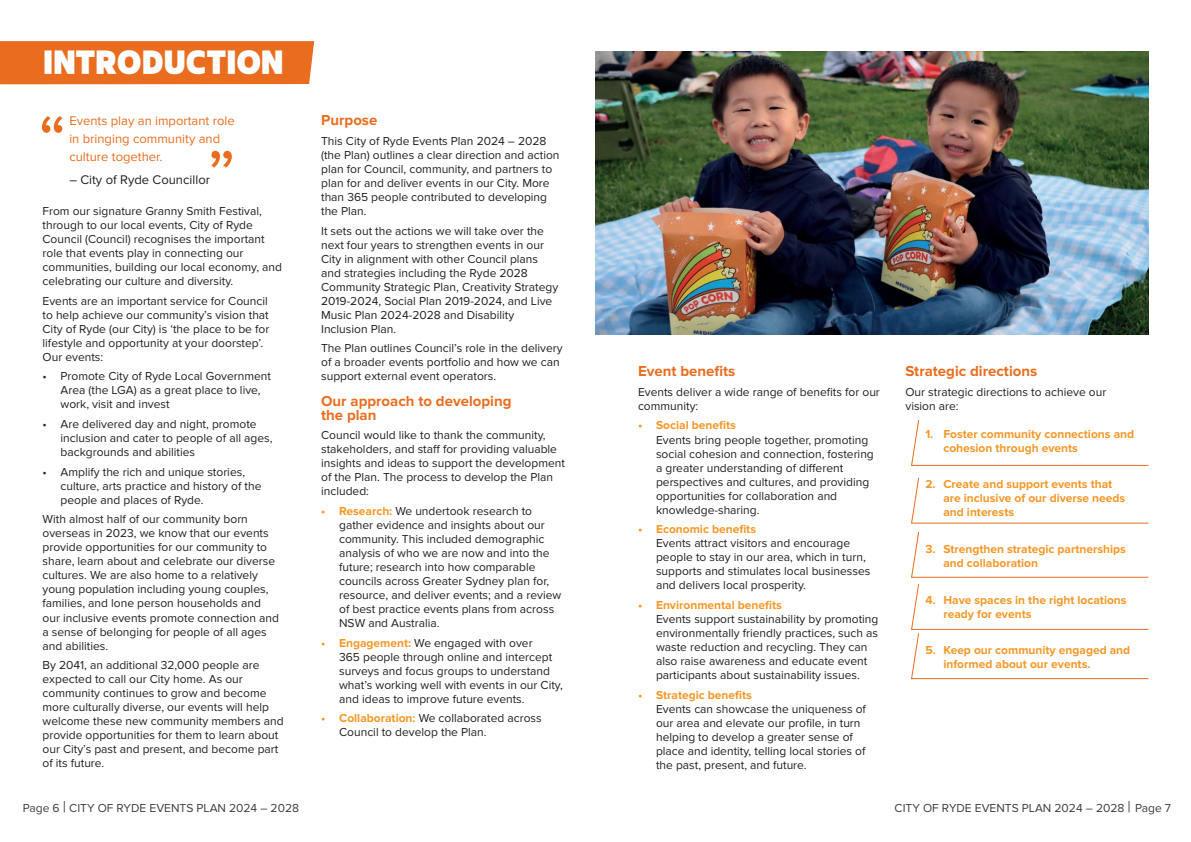
<style>
.page{position:relative;width:1191px;height:842px;background:#fff}
.page>*{position:absolute;margin:0;border:0;box-sizing:border-box;transform-origin:0 0}
.t1{font:74px "Proxima Nova";color:#ea6d1f}
.t2{font:26px "TT Supersize Bk";color:#fff}
.t3{font:700 15px/14px "Proxima Nova";color:#ea6d1f}
.t4{font:13px/18px "Proxima Nova";color:#ea6d1f}
.t5{font:13px "Proxima Nova";color:#231f20}
.t6{font:12px/14px "Proxima Nova";color:#231f20}
.t7{font:700 12px/14px "Proxima Nova";color:#f79727}
.t8{font:12px "Proxima Nova";color:#3e3e3f}
.s1{font-weight:700;color:#f79727}
.s2{font-size:16px}
</style>
<div class="page">
<div style="left:0;top:41px;width:314px;height:43px;background:#ea6d1f"></div>
<svg style="left:911px;top:477px;width:238px;height:47px"></svg>
<svg style="left:911px;top:420px;width:238px;height:46px"></svg>
<svg style="left:911px;top:531px;width:238px;height:149px"></svg>
<img style="left:595px;top:51px;width:553px;height:284px">
<h2 class="t2" style="left:43px;top:49px;width:242px">INTRODUCTION</h2>
<h1 class="t1" style="left:38px;top:99px;width:30px">“</h1>
<p class="t4" style="left:69px;top:112px;width:167px">Events play an important role in bringing community and culture together.</p>
<p class="t5" style="left:69px;top:172px;width:142px">– City of Ryde Councillor</p>
<h1 class="t1" style="left:207px;top:134px;width:30px">”</h1>
<p class="t6" style="left:43px;top:204px;width:221px">From our signature Granny Smith Festival,</p>
<p class="t6" style="left:43px;top:218px;width:241px">through to our local events, City of Ryde Council (Council) recognises the important role that events play in connecting our communities, building our local economy, and celebrating our culture and diversity.</p>
<p class="t6" style="left:43px;top:294px;width:228px">Events are an important service for Council to help achieve our community’s vision that City of Ryde (our City) is ‘the place to be for lifestyle and opportunity at your doorstep’.<br>Our events:</p>
<p class="t6" style="left:61px;top:370px;width:212px;text-indent:-18px">• Promote City of Ryde Local Government<br>Area (the LGA) as a great place to live, work, visit and invest</p>
<p class="t6" style="left:61px;top:417px;width:213px;text-indent:-18px">• Are delivered day and night, promote inclusion and cater to people of all ages, backgrounds and abilities</p>
<p class="t6" style="left:61px;top:465px;width:202px;text-indent:-18px">• Amplify the rich and unique stories, culture, arts practice and history of the people and places of Ryde.</p>
<p class="t6" style="left:43px;top:513px;width:238px">With almost half of our community born overseas in 2023, we know that our events provide opportunities for our community to share, learn about and celebrate our diverse cultures. We are also home to a relatively young population including young couples, families, and lone person households and our inclusive events promote connection and a sense of belonging for people of all ages and abilities.</p>
<p class="t6" style="left:43px;top:659px;width:243px">By 2041, an additional 32,000 people are expected to call our City home. As our community continues to grow and become more culturally diverse, our events will help welcome these new community members and provide opportunities for them to learn about our City’s past and present, and become part of its future.</p>
<p class="t3" style="left:321px;top:114px;width:58px">Purpose</p>
<p class="t6" style="left:321px;top:134px;width:240px">This City of Ryde Events Plan 2024 – 2028 (the Plan) outlines a clear direction and action plan for Council, community, and partners to plan for and deliver events in our City. More than 365 people contributed to developing the Plan.</p>
<p class="t6" style="left:321px;top:224px;width:239px">It sets out the actions we will take over the next four years to strengthen events in our City in alignment with other Council plans and strategies including the Ryde 2028<br>Community Strategic Plan, Creativity Strategy 2019-2024, Social Plan 2019-2024, and Live Music Plan 2024-2028 and Disability Inclusion Plan.</p>
<p class="t6" style="left:321px;top:342px;width:243px">The Plan outlines Council’s role in the delivery of a broader events portfolio and how we can support external event operators.</p>
<p class="t3" style="left:321px;top:394px;width:192px">Our approach to developing the plan</p>
<p class="t6" style="left:321px;top:429px;width:245px">Council would like to thank the community, stakeholders, and staff for providing valuable insights and ideas to support the development of the Plan. The process to develop the Plan included:</p>
<p class="t6" style="left:339px;top:504px;width:224px;text-indent:-18px"><span class="s1">• Research:</span> We undertook research to gather evidence and insights about our community. This included demographic analysis of who we are now and into the future; research into how comparable councils across Greater Sydney plan for, resource, and deliver events; and a review of best practice events plans from across NSW and Australia.</p>
<p class="t6" style="left:339px;top:636px;width:225px;text-indent:-18px"><span class="s1">• Engagement:</span> We engaged with over<br>365 people through online and intercept surveys and focus groups to understand what’s working well with events in our City, and ideas to improve future events.</p>
<p class="t6" style="left:339px;top:712px;width:204px;text-indent:-18px"><span class="s1">• Collaboration:</span> We collaborated across<br>Council to develop the Plan.</p>
<p class="t3" style="left:638px;top:365px;width:99px">Event benefits</p>
<p class="t6" style="left:638px;top:385px;width:243px">Events deliver a wide range of benefits for our community:</p>
<p class="t7" style="left:638px;top:419px;width:99px">• Social benefits</p>
<p class="t6" style="left:656px;top:433px;width:219px">Events bring people together, promoting social cohesion and connection, fostering a greater understanding of different perspectives and cultures, and providing opportunities for collaboration and knowledge-sharing.</p>
<p class="t7" style="left:638px;top:523px;width:120px">• Economic benefits</p>
<p class="t6" style="left:656px;top:537px;width:216px">Events attract visitors and encourage people to stay in our area, which in turn, supports and stimulates local businesses and delivers local prosperity.</p>
<p class="t7" style="left:638px;top:598px;width:145px">• Environmental benefits</p>
<p class="t6" style="left:656px;top:612px;width:224px">Events support sustainability by promoting environmentally friendly practices, such as waste reduction and recycling. They can also raise awareness and educate event participants about sustainability issues.</p>
<p class="t7" style="left:638px;top:688px;width:115px">• Strategic benefits</p>
<p class="t6" style="left:656px;top:702px;width:211px">Events can showcase the uniqueness of our area and elevate our profile, in turn helping to develop a greater sense of place and identity, telling local stories of the past, present, and future.</p>
<p class="t3" style="left:905px;top:365px;width:133px">Strategic directions</p>
<p class="t6" style="left:905px;top:385px;width:202px">Our strategic directions to achieve our vision are:</p>
<p class="t7" style="left:943px;top:427px;width:192px;text-indent:-18px">1. Foster community connections and cohesion through events</p>
<p class="t7" style="left:943px;top:478px;width:183px;text-indent:-18px">2. Create and support events that are inclusive of our diverse needs and interests</p>
<p class="t7" style="left:943px;top:542px;width:184px;text-indent:-18px">3. Strengthen strategic partnerships and collaboration</p>
<p class="t7" style="left:943px;top:593px;width:185px;text-indent:-18px">4. Have spaces in the right locations ready for events</p>
<p class="t7" style="left:943px;top:644px;width:188px;text-indent:-18px">5. Keep our community engaged and informed about our events.</p>
<p class="t8" style="left:23px;top:801px;width:278px">Page 6 <span class="s2">|</span> CITY OF RYDE EVENTS PLAN 2024 – 2028</p>
<p class="t8" style="left:894px;top:801px;width:278px">CITY OF RYDE EVENTS PLAN 2024 – 2028 <span class="s2">|</span> Page 7</p>
</div>
